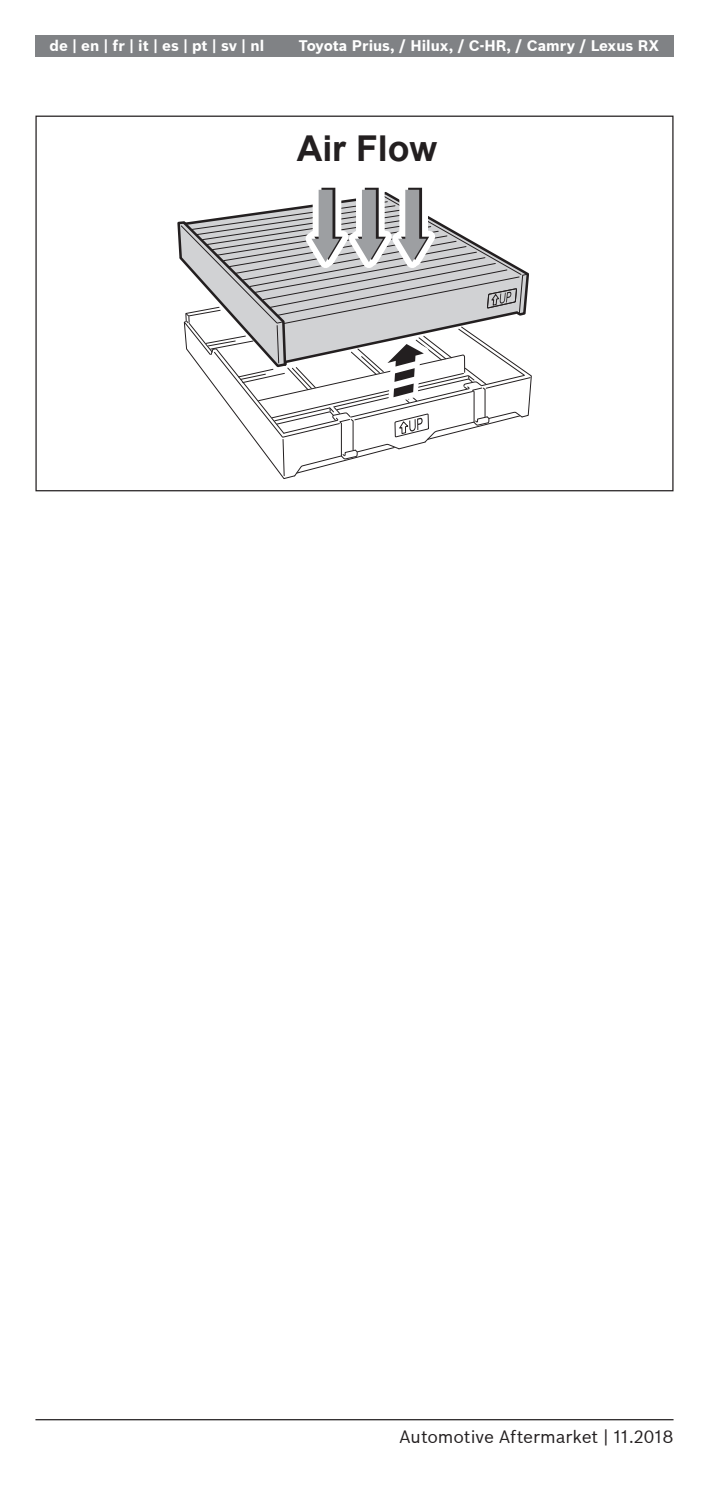
<style>
.page{position:relative;width:709px;height:1489px;background:#fff}
.page>*{position:absolute;margin:0;border:0;box-sizing:border-box;transform-origin:0 0}
.t1{font:700 35.5px "Arial";color:#231f20}
.t2{font:17.5px "Bosch Sans LF";color:#231f20}
.t3{font:700 15px "Bosch Sans LF";color:#fff}
</style>
<div class="page">
<div style="left:35px;top:35px;width:638px;height:22px;background:#808285"></div>
<hr style="left:35px;top:1418px;width:638px;height:2px;background:#231f20">
<svg style="left:177px;top:187px;width:355px;height:292px"></svg>
<p class="t3" style="left:50px;top:36px;width:216px">de | en | fr | it | es | pt | sv | nl</p>
<p class="t3" style="left:299px;top:36px;width:362px">Toyota Prius, / Hilux, / C-HR, / Camry / Lexus RX</p>
<p class="t1" style="left:297px;top:123px;width:142px">Air Flow</p>
<p class="t2" style="left:399px;top:1425px;width:275px">Automotive Aftermarket | 11.2018</p>
</div>
